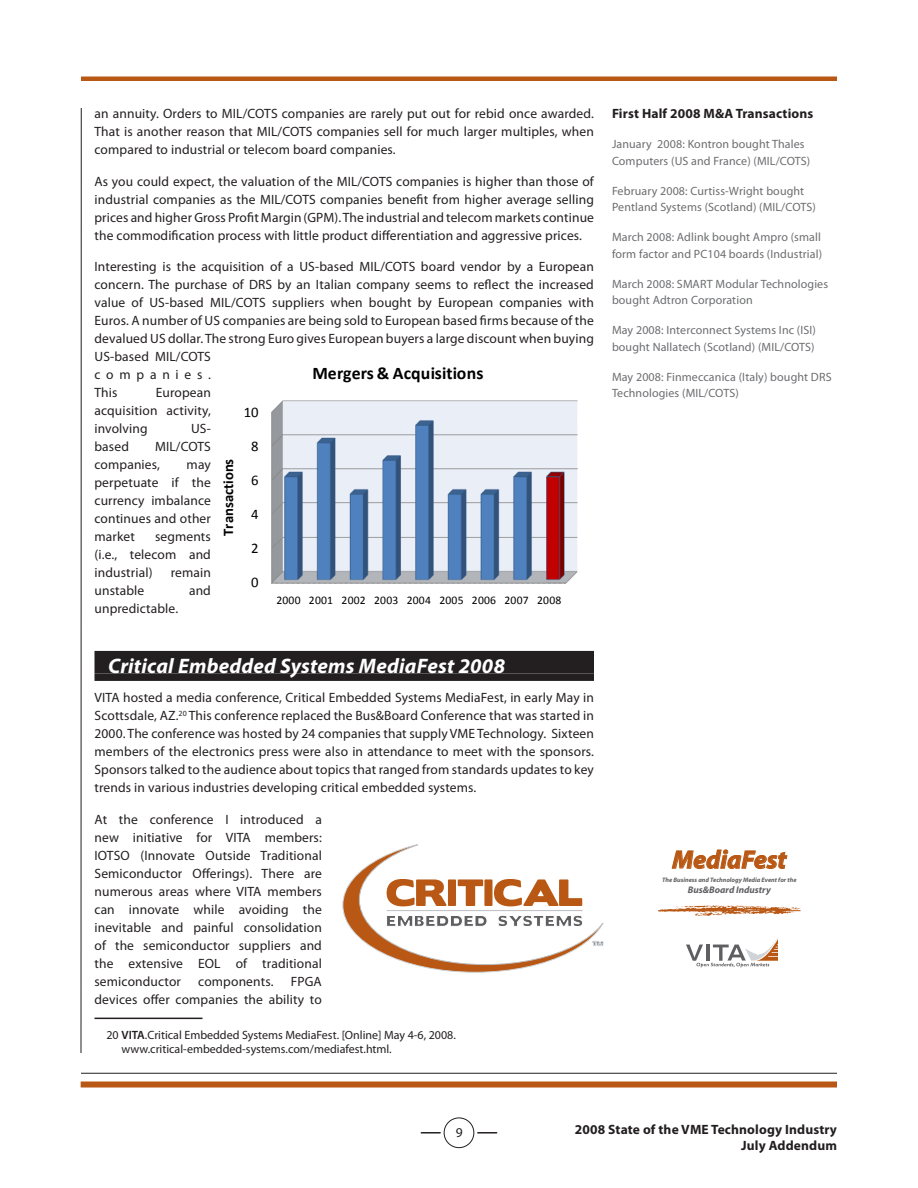
<style>
.page{position:relative;width:918px;height:1188px;background:#fff}
.page>*{position:absolute;margin:0;border:0;box-sizing:border-box;transform-origin:0 0}
.t1{font:italic 700 25.65px "Myriad";color:#b95814}
.Head_1{font:italic 700 21px "Myriad Pro";letter-spacing:.01em;color:#fff}
.t2{font:700 17.7px "Calibri";letter-spacing:.01em;color:#000}
.t3{font:700 14.7px "Calibri";color:#000}
.t4{font:14.7px "Calibri";color:#000}
.Body_1{font:13.5px/18px "Myriad Pro";letter-spacing:.01em;color:#231f20;text-align:justify}
.Sidebar_1{font:700 13.5px/16.2px "Myriad Pro";letter-spacing:.01em;color:#231f20;text-align:right}
.Sidebar_2{font:12px/16.5px "Myriad Pro";letter-spacing:.01em;color:#6c6d70}
.t5{font:12px/14.4px "Myriad Pro";color:#231f20}
.t6{font:11.55px "Calibri";letter-spacing:.02em;color:#000}
.t7{font:italic 700 9.6px "Myriad";color:#5f5f62}
.t8{font:italic 700 6.45px "Myriad";color:#5f5f62}
.s1{font-weight:600}
</style>
<div class="page">
<svg style="left:421px;top:1132px;width:19px;height:2px"></svg>
<svg style="left:478px;top:1132px;width:19px;height:2px"></svg>
<div style="left:444px;top:1118px;width:30px;height:30px;border:1px solid #231f20;border-radius:50%"></div>
<div style="left:81px;top:1082px;width:756px;height:6px;background:#b95814"></div>
<hr style="left:81px;top:1073px;width:756px;height:1px;background:#231f20">
<div style="left:81px;top:76px;width:756px;height:5px;background:#b95814"></div>
<hr style="left:81px;top:108px;width:1px;height:945px;background:#231f20">
<div style="left:94px;top:651px;width:500px;height:22px;background:#231f20"></div>
<div style="left:94px;top:673px;width:500px;height:8px;background:#231f20"></div>
<hr style="left:94px;top:1018px;width:108px;height:1px;background:#231f20">
<img style="left:271px;top:400px;width:307px;height:183px">
<svg style="left:343px;top:838px;width:265px;height:134px;background:#ba6022"></svg>
<div style="left:359px;top:835px;width:252px;height:130px;background:#fff;border-radius:50%"></div>
<svg style="left:592px;top:941px;width:11px;height:5px"></svg>
<svg style="left:387px;top:879px;width:195px;height:27px"></svg>
<svg style="left:387px;top:916px;width:100px;height:10px"></svg>
<svg style="left:498px;top:915px;width:84px;height:11px"></svg>
<hr style="left:387px;top:910px;width:196px;height:1px;background:#bcbdc0">
<svg style="left:658px;top:850px;width:143px;height:118px"></svg>
<p class="Body_1" style="left:94px;top:104px;width:501px">an annuity. Orders to MIL/COTS companies are rarely put out for rebid once awarded.<br>That is another reason that MIL/COTS companies sell for much larger multiples, when compared to industrial or telecom board companies.</p>
<p class="Body_1" style="left:94px;top:172px;width:501px">As you could expect, the valuation of the MIL/COTS companies is higher than those of industrial companies as the MIL/COTS companies benefit from higher average selling prices and higher Gross Profit Margin (GPM). The industrial and telecom markets continue the commodification process with little product differentiation and aggressive prices.</p>
<p class="Body_1" style="left:94px;top:257px;width:501px;text-align:left">Interesting is the acquisition of a US-based MIL/COTS board vendor by a European concern. The purchase of DRS by an Italian company seems to reflect the increased value of US-based MIL/COTS suppliers when bought by European companies with Euros. A number of US companies are being sold to European based firms because of the devalued US dollar. The strong Euro gives European buyers a large discount when buying US-based MIL/COTS<br>companies.<br>This</p>
<p class="t2" style="left:313px;top:362px;width:173px">Mergers &amp; Acquisitions</p>
<p class="Body_1" style="left:94px;top:383px;width:118px;text-indent:61px">European acquisition activity, involving</p>
<p class="t4" style="left:244px;top:403px;width:16px">10</p>
<p class="Body_1" style="left:191px;top:419px;width:21px">US-</p>
<p class="Body_1" style="left:94px;top:437px;width:36px">based</p>
<p class="Body_1" style="left:94px;top:437px;width:118px;text-indent:61px">MIL/COTS companies,</p>
<p class="Body_1" style="left:94px;top:455px;width:118px;text-indent:92px">may perpetuate if the currency imbalance continues and other market</p>
<p class="Body_1" style="left:94px;top:527px;width:118px;text-indent:61px">segments (i.e., telecom and industrial)</p>
<p class="Body_1" style="left:171px;top:563px;width:42px">remain</p>
<p class="Body_1" style="left:94px;top:581px;width:51px">unstable</p>
<p class="Body_1" style="left:189px;top:581px;width:23px">and</p>
<p class="Body_1" style="left:94px;top:599px;width:85px">unpredictable.</p>
<p class="t3" style="left:219px;top:536px;width:79px;rotate:-90deg">Transactions</p>
<p class="t4" style="left:251px;top:437px;width:9px">8</p>
<p class="t4" style="left:251px;top:471px;width:9px">6</p>
<p class="t4" style="left:251px;top:505px;width:9px">4</p>
<p class="t4" style="left:251px;top:539px;width:9px">2</p>
<p class="t4" style="left:251px;top:573px;width:9px">0</p>
<p class="t6" style="left:276px;top:593px;width:286px">2000 2001 2002 2003 2004 2005 2006 2007 2008</p>
<p class="Head_1" style="left:108px;top:653px;width:399px">Critical Embedded Systems MediaFest 2008</p>
<p class="Body_1" style="left:94px;top:688px;width:501px">VITA hosted a media conference, Critical Embedded Systems MediaFest, in early May in Scottsdale, AZ.<sup>20</sup> This conference replaced the Bus&amp;Board Conference that was started in 2000. The conference was hosted by 24 companies that supply VME Technology. Sixteen members of the electronics press were also in attendance to meet with the sponsors.<br>Sponsors talked to the audience about topics that ranged from standards updates to key trends in various industries developing critical embedded systems.</p>
<p class="Body_1" style="left:94px;top:810px;width:229px">At the conference I introduced a new initiative for VITA members:<br>IOTSO (Innovate Outside Traditional Semiconductor Offerings). There are numerous areas where VITA members can innovate while avoiding the inevitable and painful consolidation of the semiconductor suppliers and the extensive EOL of traditional semiconductor</p>
<p class="Body_1" style="left:94px;top:972px;width:229px;text-align:right">FPGA<br>devices offer companies the ability to</p>
<p class="t5" style="left:122px;top:1027px;width:336px;text-indent:-15px">20 <span class="s1">VITA</span>.Critical Embedded Systems MediaFest. [Online] May 4-6, 2008. www.critical-embedded-systems.com/mediafest.html.</p>
<p class="Body_1" style="left:198px;top:972px;width:77px">components.</p>
<p class="Sidebar_1" style="left:612px;top:105px;width:203px">First Half 2008 M&amp;A Transactions</p>
<p class="Sidebar_2" style="left:612px;top:136px;width:200px">January 2008: Kontron bought Thales<br>Computers (US and France) (MIL/COTS)</p>
<p class="Sidebar_2" style="left:612px;top:182px;width:205px">February 2008: Curtiss-Wright bought<br>Pentland Systems (Scotland) (MIL/COTS)</p>
<p class="Sidebar_2" style="left:612px;top:229px;width:212px">March 2008: Adlink bought Ampro (small form factor and PC1 04 boards (Industrial)</p>
<p class="Sidebar_2" style="left:612px;top:275px;width:218px">March 2008: SMART Modular Technologies bought Adtron Corporation</p>
<p class="Sidebar_2" style="left:612px;top:322px;width:205px">May 2008: Interconnect Systems Inc (ISI) bought Nallatech (Scotland) (MIL/COTS)</p>
<p class="Sidebar_2" style="left:612px;top:368px;width:221px">May 2008: Finmeccanica (Italy) bought DRS<br>Technologies (MIL/COTS)</p>
<p class="t1" style="left:672px;top:846px;width:116px">MediaFest</p>
<p class="t8" style="left:662px;top:876px;width:136px">The Business and Technology Media Event for the</p>
<p class="t7" style="left:688px;top:885px;width:84px">Bus&amp;Board Industry</p>
<p class="Sidebar_1" style="left:575px;top:1121px;width:264px">2008 State of the VME Technology Industry<br>July Addendum</p>
</div>
